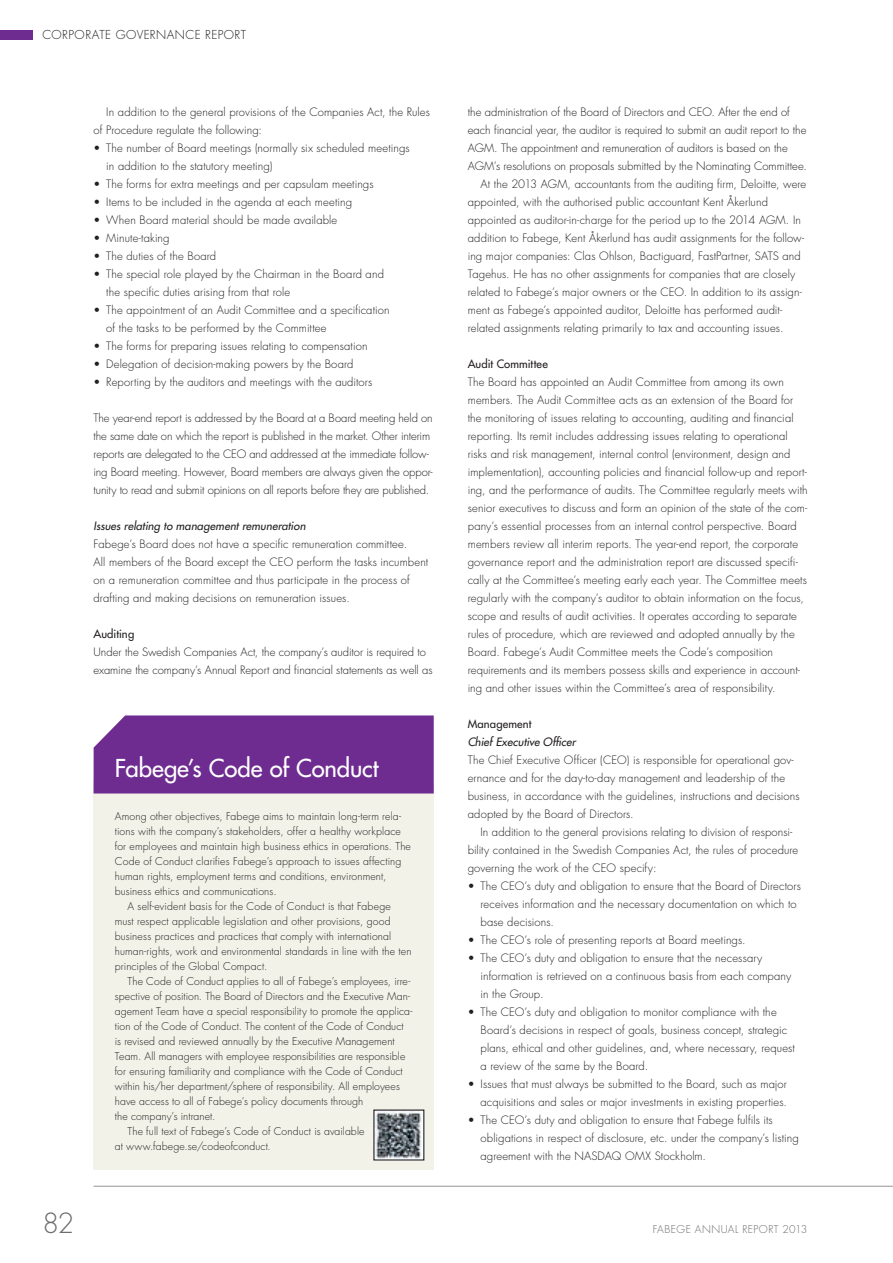
<style>
.page{position:relative;width:893px;height:1263px;background:#fff}
.page>*{position:absolute;margin:0;border:0;box-sizing:border-box;transform-origin:0 0}
.t1{font:300 27px "Futura Std";color:#6c6d70}
.B_03_Mell_1{font:500 24px "Futura Std";letter-spacing:-.005em;color:#fff}
.X_Avsnittsmarkering{font:300 12px "Futura Std";letter-spacing:.035em;color:#231f20}
.B_01_Bröd_u_indrag{font:300 11.25px/18px "Futura Std";letter-spacing:.01em;color:#231f20}
.B_02_Bröd_m_indrag{font:300 11.25px/18px "Futura Std";letter-spacing:.01em;color:#231f20}
.B_01_Bröd_u_indrag-2{font:300 11.25px/18px "Futura Std";letter-spacing:-.01em;color:#231f20}
.B_04_Mell_2{font:italic 500 11.25px "Futura Std";letter-spacing:.01em;color:#231f20}
.B_03_Mell_1-2{font:500 11.25px "Futura Std";letter-spacing:.01em;color:#231f20}
.B_02_Bröd_m_indrag-2{font:300 10.5px/15px "Futura Std";letter-spacing:.01em;color:#231f20}
.B_01_Bröd_u_indrag-3{font:300 10.5px/15px "Futura Std";letter-spacing:.015em;color:#231f20}
.t2{font:300 10.5px "Futura Std";letter-spacing:.04em;color:#6c6d70}
</style>
<div class="page">
<hr style="left:94px;top:1186px;width:799px;height:1px;background:#939598">
<div style="left:0;top:30px;width:33px;height:9px;background:#6e2c91"></div>
<div style="left:94px;top:781px;width:340px;height:388px;background:#f2f2e9"></div>
<div style="left:94px;top:715px;width:340px;height:78px;background:#6e2c91"></div>
<img style="left:375px;top:1111px;width:47px;height:47px">
<p class="X_Avsnittsmarkering" style="left:43px;top:28px;width:205px">CORPORATE GOVERNANCE REPORT</p>
<p class="B_02_Bröd_m_indrag" style="left:94px;top:103px;width:338px;text-indent:13px">In addition to the general provisions of the Companies Act, the Rules of Procedure regulate the following:</p>
<p class="B_02_Bröd_m_indrag" style="left:106px;top:139px;width:305px;text-indent:-13px">• The number of Board meetings (normally six scheduled meetings in addition to the statutory meeting)</p>
<p class="B_02_Bröd_m_indrag" style="left:94px;top:175px;width:282px">• The forms for extra meetings and per capsulam meetings</p>
<p class="B_02_Bröd_m_indrag" style="left:94px;top:193px;width:260px">• Items to be included in the agenda at each meeting</p>
<p class="B_02_Bröd_m_indrag" style="left:94px;top:211px;width:245px">• When Board material should be made available</p>
<p class="B_02_Bröd_m_indrag" style="left:94px;top:229px;width:78px">• Minute-taking</p>
<p class="B_02_Bröd_m_indrag" style="left:94px;top:247px;width:124px">• The duties of the Board</p>
<p class="B_02_Bröd_m_indrag" style="left:106px;top:265px;width:279px;text-indent:-13px">• The special role played by the Chairman in the Board and the specific duties arising from that role</p>
<p class="B_02_Bröd_m_indrag" style="left:106px;top:301px;width:285px;text-indent:-13px">• The appointment of an Audit Committee and a specification of the tasks to be performed by the Committee</p>
<p class="B_02_Bröd_m_indrag" style="left:94px;top:337px;width:275px">• The forms for preparing issues relating to compensation</p>
<p class="B_02_Bröd_m_indrag" style="left:94px;top:355px;width:261px">• Delegation of decision-making powers by the Board</p>
<p class="B_02_Bröd_m_indrag" style="left:94px;top:373px;width:280px">• Reporting by the auditors and meetings with the auditors</p>
<p class="B_01_Bröd_u_indrag-2" style="left:94px;top:409px;width:341px">The year-end report is addressed by the Board at a Board meeting held on the same date on which the report is published in the market. Other interim reports are delegated to the CEO and addressed at the immediate follow&shy;ing Board meeting. However, Board members are always given the oppor&shy;tunity to read and submit opinions on all reports before they are published.</p>
<p class="B_04_Mell_2" style="left:94px;top:518px;width:213px">Issues relating to management remuneration</p>
<p class="B_01_Bröd_u_indrag" style="left:94px;top:535px;width:336px">Fabege’s Board does not have a specific remuneration committee.<br>All members of the Board except the CEO perform the tasks incumbent on a remuneration committee and thus participate in the process of drafting and making decisions on remuneration issues.</p>
<p class="B_03_Mell_1-2" style="left:94px;top:626px;width:42px">Auditing</p>
<p class="B_01_Bröd_u_indrag" style="left:94px;top:643px;width:341px">Under the Swedish Companies Act, the company’s auditor is required to examine the company’s Annual Report and financial statements as well as</p>
<p class="B_03_Mell_1" style="left:115px;top:753px;width:265px">Fabege’s Code of Conduct</p>
<p class="t1" style="left:43px;top:1207px;width:33px">82</p>
<p class="B_01_Bröd_u_indrag-3" style="left:115px;top:809px;width:298px">Among other objectives, Fabege aims to maintain long-term rela&shy;tions with the company’s stakeholders, offer a healthy workplace for employees and maintain high business ethics in operations. The Code of Conduct clarifies Fabege’s approach to issues affecting human rights, employment terms and conditions, environment, business ethics and communications.</p>
<p class="B_02_Bröd_m_indrag-2" style="left:115px;top:899px;width:298px;text-indent:13px">A self-evident basis for the Code of Conduct is that Fabege must respect applicable legislation and other provisions, good business practices and practices that comply with international human-rights, work and environmental standards in line with the ten principles of the Global Compact.</p>
<p class="B_02_Bröd_m_indrag-2" style="left:115px;top:974px;width:299px;text-indent:13px">The Code of Conduct applies to all of Fabege’s employees, irre&shy;spective of position. The Board of Directors and the Executive Man&shy;agement Team have a special responsibility to promote the applica&shy;tion of the Code of Conduct. The content of the Code of Conduct is revised and reviewed annually by the Executive Management Team. All managers with employee responsibilities are responsible for ensuring familiarity and compliance with the Code of Conduct within his/her department/sphere of responsibility. All employees have access to all of Fabege’s policy documents through<br>the company’s intranet.</p>
<p class="B_02_Bröd_m_indrag-2" style="left:115px;top:1124px;width:251px;text-indent:13px">The full text of Fabege’s Code of Conduct is available at www.fabege.se/codeofconduct.</p>
<p class="B_01_Bröd_u_indrag" style="left:468px;top:103px;width:341px">the administration of the Board of Directors and CEO. After the end of each financial year, the auditor is required to submit an audit report to the AGM. The appointment and remuneration of auditors is based on the AGM’s resolutions on proposals submitted by the Nominating Committee.</p>
<p class="B_02_Bröd_m_indrag" style="left:468px;top:175px;width:340px;text-indent:13px">At the 2013 AGM, accountants from the auditing firm, Deloitte, were appointed, with the authorised public accountant Kent Åkerlund appointed as auditor-in-charge for the period up to the 2014 AGM. In addition to Fabege, Kent Åkerlund has audit assignments for the follow&shy;ing major companies: Clas Ohlson, Bactiguard, FastPartner, SATS and Tagehus. He has no other assignments for companies that are closely related to Fabege’s major owners or the CEO. In addition to its assign&shy;ment as Fabege’s appointed auditor, Deloitte has performed audit&shy;related assignments relating primarily to tax and accounting issues.</p>
<p class="B_03_Mell_1-2" style="left:468px;top:356px;width:82px">Audit Committee</p>
<p class="B_01_Bröd_u_indrag" style="left:468px;top:373px;width:341px">The Board has appointed an Audit Committee from among its own members. The Audit Committee acts as an extension of the Board for the monitoring of issues relating to accounting, auditing and financial reporting. Its remit includes addressing issues relating to operational risks and risk management, internal control (environment, design and implementation), accounting policies and financial follow-up and report&shy;ing, and the performance of audits. The Committee regularly meets with senior executives to discuss and form an opinion of the state of the com&shy;pany’s essential processes from an internal control perspective. Board members review all interim reports. The year-end report, the corporate governance report and the administration report are discussed specifi&shy;cally at the Committee’s meeting early each year. The Committee meets regularly with the company’s auditor to obtain information on the focus, scope and results of audit activities. It operates according to separate rules of procedure, which are reviewed and adopted annually by the Board. Fabege’s Audit Committee meets the Code’s composition requirements and its members possess skills and experience in account&shy;ing and other issues within the Committee’s area of responsibility.</p>
<p class="B_03_Mell_1-2" style="left:468px;top:716px;width:65px">Management</p>
<p class="B_04_Mell_2" style="left:468px;top:734px;width:110px">Chief Executive Officer</p>
<p class="B_01_Bröd_u_indrag" style="left:468px;top:751px;width:333px">The Chief Executive Officer (CEO) is responsible for operational gov&shy;ernance and for the day-to-day management and leadership of the business, in accordance with the guidelines, instructions and decisions adopted by the Board of Directors.</p>
<p class="B_02_Bröd_m_indrag" style="left:468px;top:823px;width:332px;text-indent:13px">In addition to the general provisions relating to division of responsi&shy;bility contained in the Swedish Companies Act, the rules of procedure governing the work of the CEO specify:</p>
<p class="B_01_Bröd_u_indrag" style="left:480px;top:877px;width:322px;text-indent:-13px">• The CEO’s duty and obligation to ensure that the Board of Directors receives information and the necessary documentation on which to base decisions.</p>
<p class="B_01_Bröd_u_indrag" style="left:468px;top:931px;width:279px">• The CEO’s role of presenting reports at Board meetings.</p>
<p class="B_01_Bröd_u_indrag" style="left:480px;top:949px;width:312px;text-indent:-13px">• The CEO’s duty and obligation to ensure that the necessary information is retrieved on a continuous basis from each company in the Group.</p>
<p class="B_01_Bröd_u_indrag" style="left:480px;top:1003px;width:316px;text-indent:-13px">• The CEO’s duty and obligation to monitor compliance with the Board’s decisions in respect of goals, business concept, strategic plans, ethical and other guidelines, and, where necessary, request a review of the same by the Board.</p>
<p class="B_01_Bröd_u_indrag" style="left:468px;top:1075px;width:321px;text-align:right">• Issues that must always be submitted to the Board, such as major acquisitions and sales or major investments in existing properties.</p>
<p class="B_01_Bröd_u_indrag" style="left:480px;top:1111px;width:320px;text-indent:-13px">• The CEO’s duty and obligation to ensure that Fabege fulfils its obligations in respect of disclosure, etc. under the company’s listing agreement with the NASDAQ OMX Stockholm.</p>
<p class="t2" style="left:653px;top:1223px;width:156px">FABEGE ANNUAL REPORT 2013</p>
</div>
